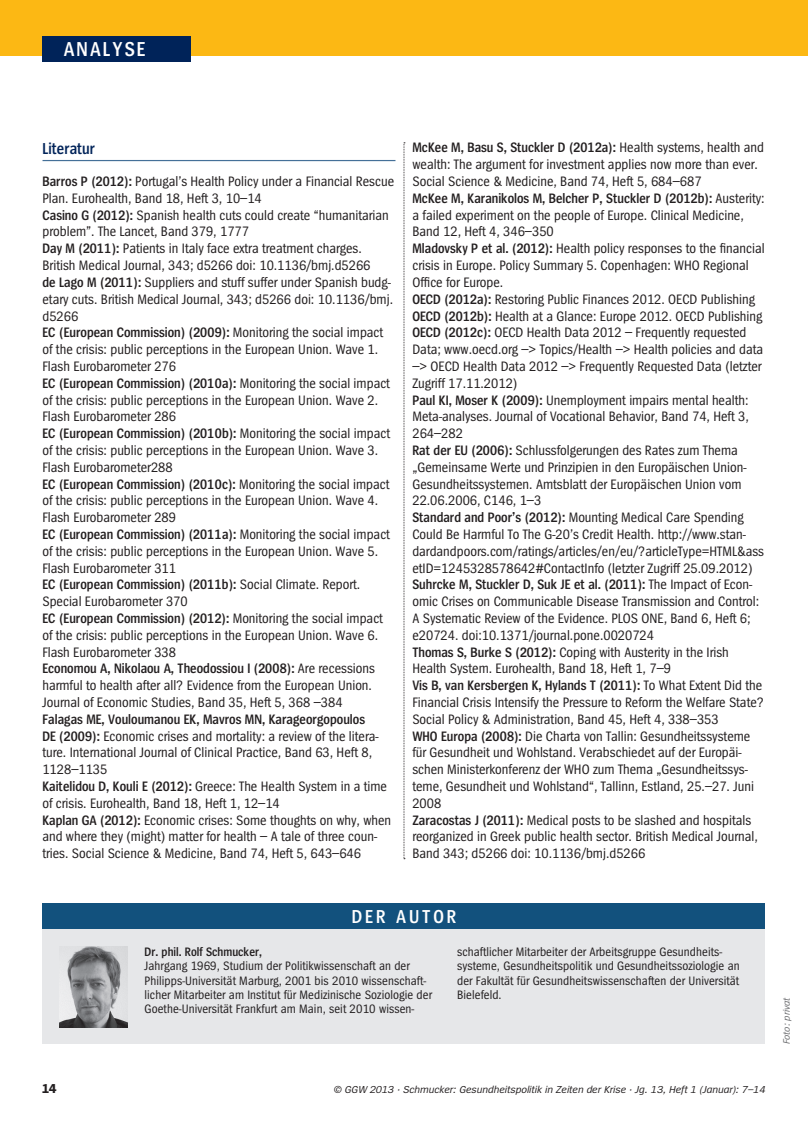
<style>
.page{position:relative;width:808px;height:1127px;background:#fff}
.page>*{position:absolute;margin:0;border:0;box-sizing:border-box;transform-origin:0 0}
.t1{font:600 21px "Spiegel Cd";color:#fff}
.t2{font:600 19.5px "Spiegel Cd";color:#fff}
.t3{font:600 16.5px "Spiegel Cd";color:#002359}
.t4{font:14.25px/16.8px "Spiegel Cd";color:#231f20}
.t5{font:700 13.5px "Spiegel";color:#231f20}
.t6{font:12.75px/14.2px "Spiegel Cd";letter-spacing:.005em;color:#231f20}
.t7{font:600 12.75px "Spiegel Cd";color:#231f20}
.t8{font:italic 10.5px "Spiegel";color:#231f20}
.t9{font:italic 9.75px "Spiegel";color:#6c6d70}
.s1{font-weight:600}
</style>
<div class="page">
<div style="left:0;top:0;width:808px;height:55px;background:#fcb814"></div>
<div style="left:43px;top:36px;width:148px;height:26px;background:#002359"></div>
<svg style="left:404px;top:142px;width:1px;height:717px"></svg>
<hr style="left:43px;top:160px;width:352px;height:1px;background:#457098">
<div style="left:43px;top:927px;width:722px;height:117px;background:#e6e7e9"></div>
<div style="left:43px;top:904px;width:722px;height:25px;background:#12517d"></div>
<img style="left:60px;top:946px;width:68px;height:81px">
<h1 class="t1" style="left:64px;top:38px;width:83px">Analyse</h1>
<p class="t3" style="left:43px;top:140px;width:54px">Literatur</p>
<p class="t4" style="left:42px;top:173px;width:353px"><span class="s1">Barros P (2012):</span> Portugal’s Health Policy under a Financial Rescue Plan. Eurohealth, Band 18, Heft 3, 10–14<br><span class="s1">Casino G (2012):</span> Spanish health cuts could create “humanitarian problem”. The Lancet, Band 379, 1777<br><span class="s1">Day M (2011):</span> Patients in Italy face extra treatment charges.<br>British Medical Journal, 343; d5266 doi: 10.1136/bmj.d5266<br><span class="s1">de Lago M (2011):</span> Suppliers and stuff suffer under Spanish budg&shy;etary cuts. British Medical Journal, 343; d5266 doi: 10.1136/bmj. d5266<br><span class="s1">EC (European Commission) (2009):</span> Monitoring the social impact of the crisis: public perceptions in the European Union. Wave 1.<br>Flash Eurobarometer 276<br><span class="s1">EC (European Commission) (2010a):</span> Monitoring the social impact of the crisis: public perceptions in the European Union. Wave 2.<br>Flash Eurobarometer 286<br><span class="s1">EC (European Commission) (2010b):</span> Monitoring the social impact of the crisis: public perceptions in the European Union. Wave 3.<br>Flash Eurobarometer288<br><span class="s1">EC (European Commission) (2010c):</span> Monitoring the social impact of the crisis: public perceptions in the European Union. Wave 4.<br>Flash Eurobarometer 289<br><span class="s1">EC (European Commission) (2011a):</span> Monitoring the social impact of the crisis: public perceptions in the European Union. Wave 5.<br>Flash Eurobarometer 311<br><span class="s1">EC (European Commission) (2011b):</span> Social Climate. Report.<br>Special Eurobarometer 370<br><span class="s1">EC (European Commission) (2012):</span> Monitoring the social impact of the crisis: public perceptions in the European Union. Wave 6.<br>Flash Eurobarometer 338<br><span class="s1">Economou A, Nikolaou A, Theodossiou I (2008):</span> Are recessions harmful to health after all? Evidence from the European Union.<br>Journal of Economic Studies, Band 35, Heft 5, 368 –384</p>
<p class="t4" style="left:42px;top:711px;width:350px"><span class="s1">Falagas ME, Vouloumanou EK, Mavros MN, Karageorgopoulos<br>DE (2009):</span> Economic crises and mortality: a review of the litera&shy;ture. International Journal of Clinical Practice, Band 63, Heft 8, 1128–1135<br><span class="s1">Kaitelidou D, Kouli E (2012):</span> Greece: The Health System in a time of crisis. Eurohealth, Band 18, Heft 1, 12–14<br><span class="s1">Kaplan GA (2012):</span> Economic crises: Some thoughts on why, when and where they (might) matter for health – A tale of three coun&shy;tries. Social Science &amp; Medicine, Band 74, Heft 5, 643–646</p>
<p class="t4" style="left:412px;top:140px;width:354px"><span class="s1">McKee M, Basu S, Stuckler D (2012a):</span> Health systems, health and wealth: The argument for investment applies now more than ever.<br>Social Science &amp; Medicine, Band 74, Heft 5, 684–687<br><span class="s1">McKee M, Karanikolos M, Belcher P, Stuckler D (2012b):</span> Austerity: a failed experiment on the people of Europe. Clinical Medicine, Band 12, Heft 4, 346–350<br><span class="s1">Mladovsky P et al. (2012):</span> Health policy responses to the financial crisis in Europe. Policy Summary 5. Copenhagen: WHO Regional Office for Europe.<br><span class="s1">OECD (2012a):</span> Restoring Public Finances 2012. OECD Publishing <span class="s1">OECD (2012b):</span> Health at a Glance: Europe 2012. OECD Publishing <span class="s1">OECD (2012c):</span> OECD Health Data 2012 – Frequently requested Data; www.oecd.org –&gt; Topics/Health –&gt; Health policies and data –&gt; OECD Health Data 2012 –&gt; Frequently Requested Data (letzter Zugriff 17.11.2012)<br><span class="s1">Paul KI, Moser K (2009):</span> Unemployment impairs mental health:<br>Meta-analyses. Journal of Vocational Behavior, Band 74, Heft 3, 264–282<br><span class="s1">Rat der EU (2006):</span> Schlussfolgerungen des Rates zum Thema „Gemeinsame Werte und Prinzipien in den Europäischen Union-Gesundheitssystemen. Amtsblatt der Europäischen Union vom 22.06.2006, C146, 1–3<br><span class="s1">Standard and Poor’s (2012):</span> Mounting Medical Care Spending Could Be Harmful To The G-20’s Credit Health. http://www.stan&shy;dardandpoors.com/ratings/articles/en/eu/?articleType=HTML&amp;ass etID=1245328578642#ContactInfo (letzter Zugriff 25.09.2012)<br><span class="s1">Suhrcke M, Stuckler D, Suk JE et al. (2011):</span> The Impact of Econ&shy;omic Crises on Communicable Disease Transmission and Control:<br>A Systematic Review of the Evidence. PLOS ONE, Band 6, Heft 6; e20724. doi:10.1371/journal.pone.0020724<br><span class="s1">Thomas S, Burke S (2012):</span> Coping with Austerity in the Irish Health System. Eurohealth, Band 18, Heft 1, 7–9<br><span class="s1">Vis B, van Kersbergen K, Hylands T (2011):</span> To What Extent Did the Financial Crisis Intensify the Pressure to Reform the Welfare State?<br>Social Policy &amp; Administration, Band 45, Heft 4, 338–353<br><span class="s1">WHO Europa (2008):</span> Die Charta von Tallin: Gesundheitssysteme für Gesundheit und Wohlstand. Verabschiedet auf der Europäi&shy;schen Ministerkonferenz der WHO zum Thema „Gesundheitssys&shy;teme, Gesundheit und Wohlstand“, Tallinn, Estland, 25.–27. Juni 2008<br><span class="s1">Zaracostas J (2011):</span> Medical posts to be slashed and hospitals reorganized in Greek public health sector. British Medical Journal, Band 343; d5266 doi: 10.1136/bmj.d5266</p>
<h2 class="t2" style="left:352px;top:907px;width:94px">Der Autor</h2>
<p class="t7" style="left:145px;top:945px;width:119px">Dr. phil. Rolf Schmucker,</p>
<p class="t6" style="left:145px;top:959px;width:289px">Jahrgang 1969, Studium der Politikwissenschaft an der Philipps-Universität Marburg, 2001 bis 2010 wissenschaft&shy;licher Mitarbeiter am Institut für Medizinische Soziologie der Goethe-Universität Frankfurt am Main, seit 2010 wissen-</p>
<p class="t6" style="left:457px;top:945px;width:284px">schaftlicher Mitarbeiter der Arbeitsgruppe Gesundheits&shy;systeme, Gesundheitspolitik und Gesundheitssoziologie an der Fakultät für Gesundheitswissenschaften der Universität Bielefeld.</p>
<p class="t5" style="left:43px;top:1081px;width:16px">14</p>
<p class="t8" style="left:334px;top:1084px;width:433px">© GGW 2013 · Schmucker: Gesundheitspolitik in Zeiten der Krise · Jg. 13, Heft 1 (Januar): 7–14</p>
<p class="t9" style="left:782px;top:1044px;width:48px;rotate:-90deg">Foto: privat</p>
</div>
